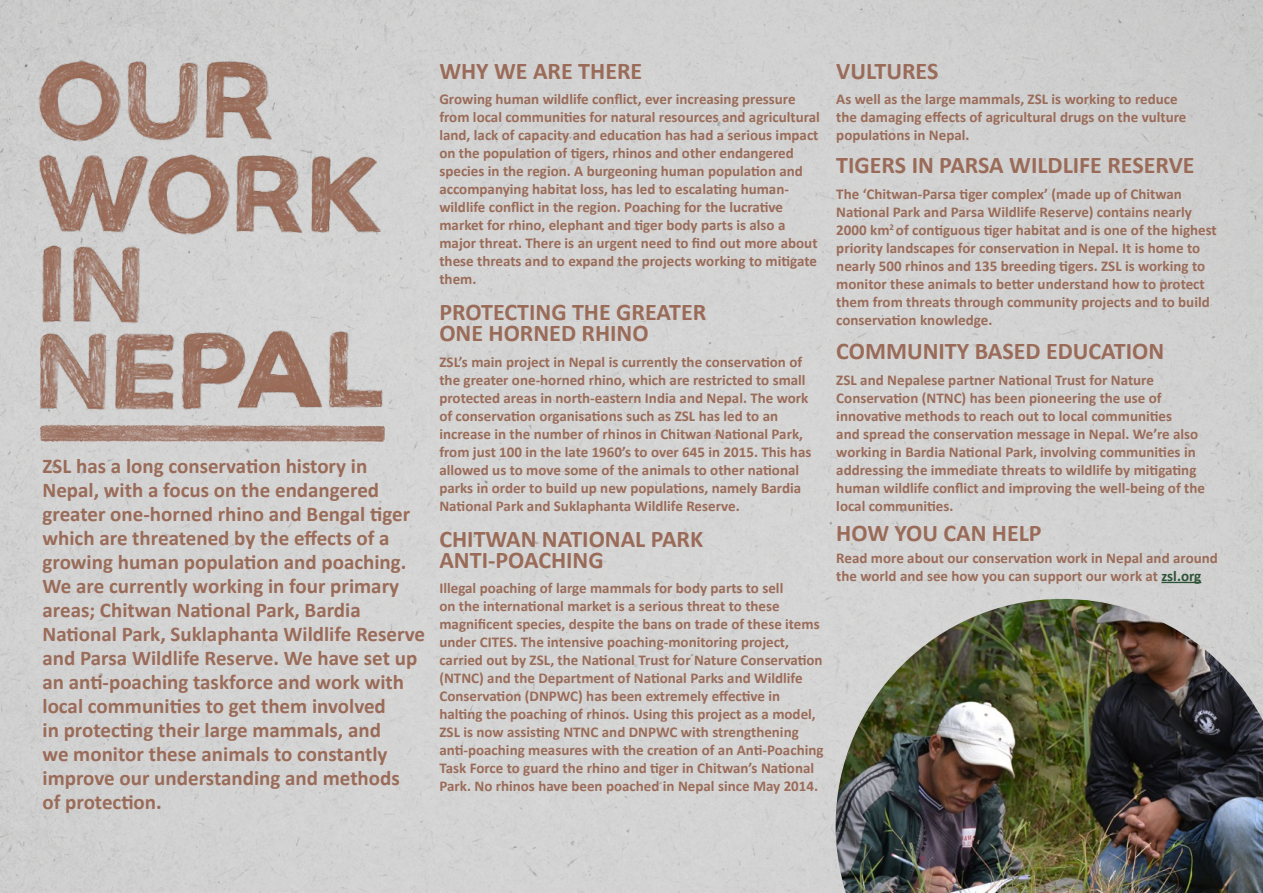
<style>
.page{position:relative;width:1263px;height:893px;background:#d2d2d2}
.page>*{position:absolute;margin:0;border:0;box-sizing:border-box;transform-origin:0 0}
.t1{font:700 24px/21px "Calibri";color:#9a6b58}
.t2{font:700 21px/24px "Calibri";color:#9a6b58}
.t3{font:700 15px/18px "Calibri";color:#9a6b58}
.s1{color:#2c5235}
</style>
<div class="page">
<hr style="left:1161px;top:582px;width:40px;height:1px;background:#2c5235">
<img style="left:34px;top:417px;width:355px;height:35px">
<img style="left:836px;top:599px;width:427px;height:294px">
<img style="left:22px;top:48px;width:267px;height:106px">
<img style="left:25px;top:146px;width:369px;height:106px">
<img style="left:20px;top:239px;width:124px;height:86px">
<img style="left:6px;top:325px;width:402px;height:88px">
<p class="t2" style="left:43px;top:454px;width:384px">ZSL has a long conservation history in Nepal, with a focus on the endangered greater one-horned rhino and Bengal tiger which are threatened by the effects of a growing human population and poaching.<br>We are currently working in four primary areas; Chitwan National Park, Bardia National Park, Suklaphanta Wildlife Reserve and Parsa Wildlife Reserve. We have set up an anti-poaching taskforce and work with local communities to get them involved<br>in protecting their large mammals, and<br>we monitor these animals to constantly improve our understanding and methods<br>of protection.</p>
<h1 class="t1" style="left:439px;top:60px;width:204px">WHY WE ARE THERE</h1>
<p class="t3" style="left:439px;top:90px;width:382px">Growing human wildlife conflict, ever increasing pressure from local communities for natural resources and agricultural land, lack of capacity and education has had a serious impact on the population of tigers, rhinos and other endangered species in the region. A burgeoning human population and accompanying habitat loss, has led to escalating human&shy;wildlife conflict in the region. Poaching for the lucrative market for rhino, elephant and tiger body parts is also a major threat. There is an urgent need to find out more about these threats and to expand the projects working to mitigate them.</p>
<h1 class="t1" style="left:439px;top:302px;width:268px">PROTECTING THE GREATER<br>ONE HORNED RHINO</h1>
<p class="t3" style="left:439px;top:353px;width:373px">ZSL’s main project in Nepal is currently the conservation of the greater one-horned rhino, which are restricted to small protected areas in north-eastern India and Nepal. The work of conservation organisations such as ZSL has led to an increase in the number of rhinos in Chitwan National Park, from just 100 in the late 1960’s to over 645 in 2015. This has allowed us to move some of the animals to other national parks in order to build up new populations, namely Bardia National Park and Suklaphanta Wildlife Reserve.</p>
<h1 class="t1" style="left:439px;top:528px;width:265px">CHITWAN NATIONAL PARK<br>ANTI-POACHING</h1>
<p class="t3" style="left:439px;top:579px;width:386px">Illegal poaching of large mammals for body parts to sell<br>on the international market is a serious threat to these magnificent species, despite the bans on trade of these items under CITES. The intensive poaching-monitoring project, carried out by ZSL, the National Trust for Nature Conservation (NTNC) and the Department of National Parks and Wildlife Conservation (DNPWC) has been extremely effective in halting the poaching of rhinos. Using this project as a model, ZSL is now assisting NTNC and DNPWC with strengthening anti-poaching measures with the creation of an Anti-Poaching Task Force to guard the rhino and tiger in Chitwan’s National Park. No rhinos have been poached in Nepal since May 2014.</p>
<h1 class="t1" style="left:836px;top:60px;width:104px">VULTURES</h1>
<p class="t3" style="left:836px;top:90px;width:352px">As well as the large mammals, ZSL is working to reduce the damaging effects of agricultural drugs on the vulture populations in Nepal.</p>
<h1 class="t1" style="left:836px;top:155px;width:360px">TIGERS IN PARSA WILDLIFE RESERVE</h1>
<p class="t3" style="left:836px;top:185px;width:382px">The ‘Chitwan-Parsa tiger complex’ (made up of Chitwan National Park and Parsa Wildlife Reserve) contains nearly 2000 km<sup>2</sup> of contiguous tiger habitat and is one of the highest priority landscapes for conservation in Nepal. It is home to nearly 500 rhinos and 135 breeding tigers. ZSL is working to monitor these animals to better understand how to protect them from threats through community projects and to build conservation knowledge.</p>
<h1 class="t1" style="left:836px;top:341px;width:329px">COMMUNITY BASED EDUCATION</h1>
<p class="t3" style="left:836px;top:371px;width:370px">ZSL and Nepalese partner National Trust for Nature Conservation (NTNC) has been pioneering the use of innovative methods to reach out to local communities<br>and spread the conservation message in Nepal. We’re also working in Bardia National Park, involving communities in addressing the immediate threats to wildlife by mitigating human wildlife conflict and improving the well-being of the local communities.</p>
<h1 class="t1" style="left:836px;top:522px;width:207px">HOW YOU CAN HELP</h1>
<p class="t3" style="left:836px;top:549px;width:383px">Read more about our conservation work in Nepal and around the world and see how you can support our work at <span class="s1">zsl.org</span></p>
</div>
